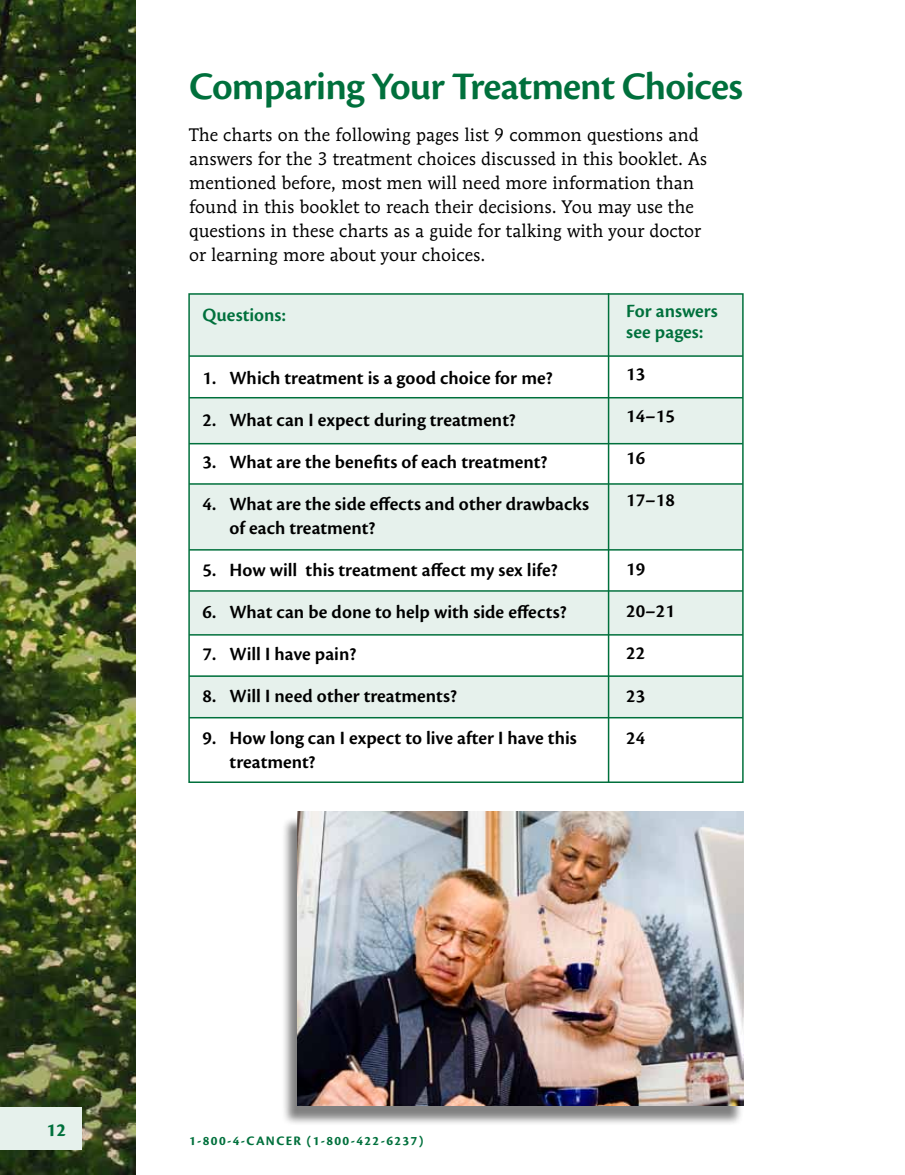
<style>
.page{position:relative;width:905px;height:1175px;background:#fff}
.page>*{position:absolute;margin:0;border:0;box-sizing:border-box;transform-origin:0 0}
.t1{font:600 40.5px "Cronos Pro";letter-spacing:-.02em;color:#00703c}
.t2{font:600 19.5px/42px "Cronos Pro";color:#000}
.t3{font:600 19.5px/21px "Cronos Pro";color:#00703c}
.t4{font:700 19.5px "Cronos Pro";color:#00703c}
.t5{font:18px/24px "Mendoza Roman Std";color:#000}
.t6{font:700 13.5px "Cronos Pro";letter-spacing:.1em;color:#00703c}
</style>
<div class="page">
<img style="left:0;top:0;width:135px;height:1174px">
<div style="left:0;top:1107px;width:81px;height:42px;background:#e6f1ec"></div>
<div style="left:282px;top:816px;width:462px;height:310px;background:#000;opacity:.5"></div>
<img style="left:297px;top:812px;width:446px;height:293px">
<div style="left:190px;top:294px;width:552px;height:63px;background:#e6f1ec"></div>
<div style="left:190px;top:398px;width:552px;height:45px;background:#e6f1ec"></div>
<div style="left:190px;top:592px;width:552px;height:42px;background:#e6f1ec"></div>
<div style="left:190px;top:675px;width:552px;height:43px;background:#e6f1ec"></div>
<div style="left:190px;top:485px;width:552px;height:65px;background:#e6f1ec"></div>
<div style="left:188px;top:293px;width:555px;height:490px;border:2px solid #00703c"></div>
<hr style="left:189px;top:355px;width:553px;height:2px;background:#00703c">
<hr style="left:189px;top:397px;width:553px;height:1px;background:#00703c">
<hr style="left:189px;top:443px;width:553px;height:1px;background:#00703c">
<hr style="left:189px;top:483px;width:553px;height:2px;background:#00703c">
<hr style="left:189px;top:549px;width:553px;height:1px;background:#00703c">
<hr style="left:189px;top:590px;width:553px;height:1px;background:#00703c">
<hr style="left:189px;top:634px;width:553px;height:1px;background:#00703c">
<hr style="left:189px;top:675px;width:553px;height:2px;background:#00703c">
<hr style="left:189px;top:717px;width:553px;height:1px;background:#00703c">
<hr style="left:608px;top:293px;width:1px;height:490px;background:#00703c">
<h1 class="t1" style="left:189px;top:63px;width:555px">Comparing Your Treatment Choices</h1>
<p class="t5" style="left:189px;top:123px;width:519px">The charts on the following pages list 9 common questions and answers for the 3 treatment choices discussed in this booklet. As mentioned before, most men will need more information than found in this booklet to reach their decisions. You may use the questions in these charts as a guide for talking with your doctor or learning more about your choices.</p>
<p class="t3" style="left:626px;top:300px;width:93px">For answers see pages:</p>
<p class="t2" style="left:626px;top:353px;width:50px">13<br>14–15<br>16<br>17–18</p>
<p class="t3" style="left:202px;top:305px;width:85px">Questions:</p>
<p class="t2" style="left:202px;top:357px;width:352px">1. Which treatment is a good choice for me?</p>
<p class="t2" style="left:202px;top:399px;width:315px">2. What can I expect during treatment?</p>
<p class="t2" style="left:202px;top:441px;width:346px">3. What are the benefits of each treatment?</p>
<p class="t2" style="left:230px;top:492px;width:361px;line-height:24px;text-indent:-27px">4. What are the side effects and other drawbacks of each treatment?</p>
<p class="t2" style="left:202px;top:549px;width:357px">5. How will this treatment affect my sex life?</p>
<p class="t2" style="left:202px;top:591px;width:365px">6. What can be done to help with side effects?</p>
<p class="t2" style="left:202px;top:633px;width:155px">7. Will I have pain?</p>
<p class="t2" style="left:202px;top:675px;width:256px">8. Will I need other treatments?</p>
<p class="t2" style="left:230px;top:726px;width:348px;line-height:24px;text-indent:-27px">9. How long can I expect to live after I have this treatment?</p>
<p class="t2" style="left:626px;top:548px;width:50px">19<br>20–21<br>22</p>
<p class="t2" style="left:626px;top:675px;width:20px">23<br>24</p>
<p class="t4" style="left:47px;top:1118px;width:21px">12</p>
<p class="t6" style="left:189px;top:1133px;width:236px">1-800-4-CANCER (1-800-422-6237)</p>
</div>
